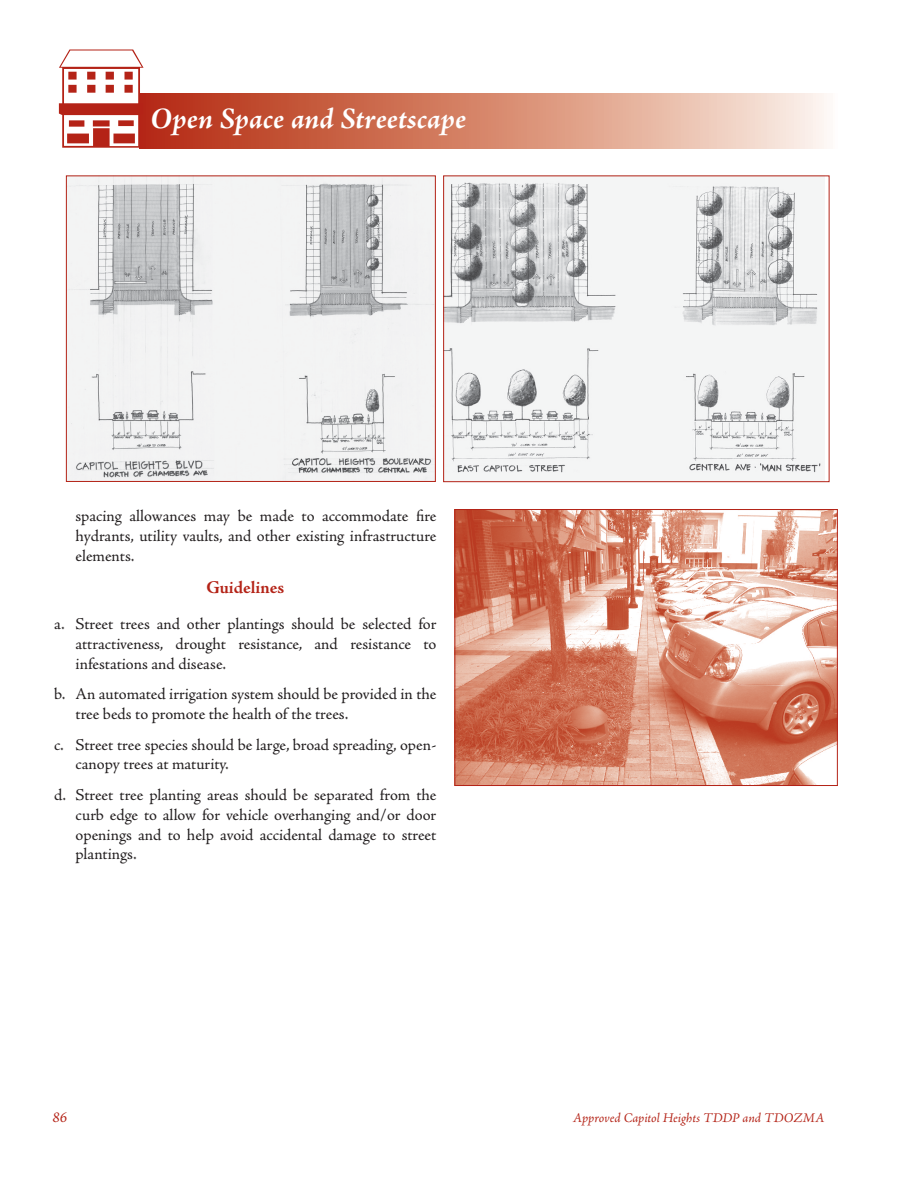
<style>
.page{position:relative;width:918px;height:1188px;background:#fff}
.page>*{position:absolute;margin:0;border:0;box-sizing:border-box;transform-origin:0 0}
.t1{font:108px "Buildings";color:#b42317}
.Banner_Heading{font:italic 700 30px "Adobe Jenson Pro";color:#fff}
.Standards_and_Guidel{font:700 18px "Adobe Jenson Pro";letter-spacing:-.005em;color:#b42317}
.at_LM{font:16.5px/19.8px "Adobe Jenson Pro";letter-spacing:-.005em;color:#231f20;text-align:justify}
.t2{font:italic 15px "Adobe Jenson Pro";color:#b42317}
.t3{font:italic 13.5px "Adobe Jenson Pro";color:#b42317}
</style>
<div class="page">
<svg style="left:140px;top:94px;width:687px;height:55px;background:#d78972"></svg>
<img style="left:68px;top:178px;width:366px;height:302px">
<div style="left:66px;top:176px;width:370px;height:306px;border:1px solid #b42317"></div>
<img style="left:445px;top:178px;width:380px;height:302px">
<div style="left:443px;top:176px;width:387px;height:306px;border:1px solid #b42317"></div>
<img style="left:456px;top:511px;width:380px;height:273px">
<div style="left:454px;top:509px;width:384px;height:277px;border:1px solid #b42317"></div>
<p class="t1" style="left:54px;top:52px;width:95px">N</p>
<p class="Banner_Heading" style="left:150px;top:101px;width:317px">Open Space and Streetscape</p>
<p class="at_LM" style="left:76px;top:506px;width:362px">spacing allowances may be made to accommodate fire hydrants, utility vaults, and other existing infrastructure elements.</p>
<p class="Standards_and_Guidel" style="left:206px;top:577px;width:79px">Guidelines</p>
<p class="at_LM" style="left:76px;top:614px;width:362px;text-indent:-22px">a. Street trees and other plantings should be selected for attractiveness, drought resistance, and resistance to infestations and disease.</p>
<p class="at_LM" style="left:76px;top:684px;width:362px;text-indent:-22px">b. An automated irrigation system should be provided in the tree beds to promote the health of the trees.</p>
<p class="at_LM" style="left:76px;top:735px;width:362px;text-indent:-22px">c. Street tree species should be large, broad spreading, open&shy;canopy trees at maturity.</p>
<p class="at_LM" style="left:76px;top:785px;width:362px;text-indent:-22px">d. Street tree planting areas should be separated from the curb edge to allow for vehicle overhanging and/or door openings and to help avoid accidental damage to street plantings.</p>
<p class="t2" style="left:52px;top:1108px;width:16px">86</p>
<p class="t3" style="left:573px;top:1110px;width:253px">Approved Capitol Heights TDDP and TDOZMA</p>
</div>
